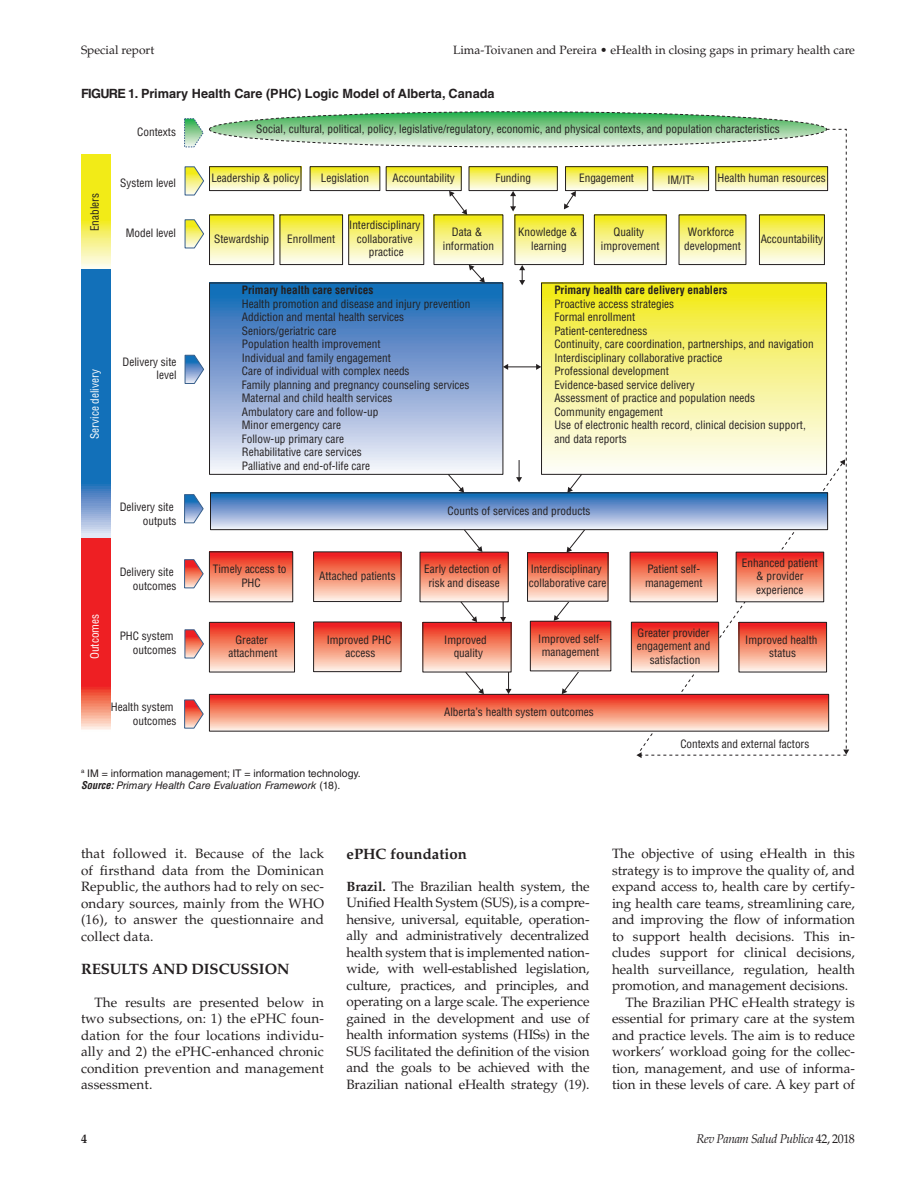
<style>
.page{position:relative;width:918px;height:1188px;background:#fff}
.page>*{position:absolute;margin:0;border:0;box-sizing:border-box;transform-origin:0 0}
.t1{font:700 15px "Palatino";letter-spacing:-.01em;color:#231f20}
.Text{font:13.5px/16.5px "Palatino";color:#231f20;text-align:justify}
.Figcap{font:700 12.75px "Helvetica LT Std";color:#231f20}
.t2{font:italic 12.6px "Palatino";letter-spacing:-.035em;color:#231f20;scale:.95 1}
.t3{font:700 12.6px "Palatino";color:#231f20;scale:.95 1}
.t4{font:12px "Palatino";color:#231f20}
.t5{font:condensed 11.25px/13.5px "Helvetica LT Std";color:#231f20;text-align:center}
.t6{font:condensed 11.25px "Helvetica LT Std";color:#fff}
.Fig_Source{font:10.5px "Helvetica LT Std";color:#231f20}
.Fig_Source-2{font:italic 10.5px "Helvetica LT Std";color:#231f20}
.s1{font-family:"Helvetica"}
.s2{font-weight:700}
.s3{font-weight:700;font-stretch:condensed}
.s4{font-style:normal}
</style>
<div class="page">
<svg style="left:81px;top:155px;width:29px;height:114px;background:#f4ee4c"></svg>
<svg style="left:81px;top:269px;width:29px;height:270px;background:#2a7bbe"></svg>
<svg style="left:81px;top:539px;width:29px;height:191px;background:#ef3937"></svg>
<svg style="left:184px;top:112px;width:665px;height:646px"></svg>
<p class="t4" style="left:81px;top:43px;width:75px">Special report</p>
<p class="t4" style="left:453px;top:43px;width:403px">Lima-Toivanen and Pereira • eHealth in closing gaps in primary health care</p>
<p class="Figcap" style="left:81px;top:86px;width:415px"><span class="s1">FIGURE 1.</span> Primary Health Care (PHC) Logic Model of Alberta, Canada</p>
<p class="t5" style="left:88px;top:231px;width:40px;rotate:-90deg">Enablers</p>
<p class="t5" style="left:137px;top:125px;width:40px">Contexts</p>
<p class="t5" style="left:120px;top:176px;width:57px">System level</p>
<p class="t5" style="left:126px;top:227px;width:52px">Model level</p>
<p class="t6" style="left:88px;top:439px;width:71px;rotate:-90deg">Service delivery</p>
<p class="t5" style="left:123px;top:355px;width:56px;text-align:right">Delivery site level</p>
<p class="t6" style="left:88px;top:659px;width:46px;rotate:-90deg">Outcomes</p>
<p class="t5" style="left:120px;top:500px;width:58px;text-align:right">Delivery site outputs</p>
<p class="t5" style="left:120px;top:566px;width:58px;text-align:right">Delivery site outcomes</p>
<p class="t5" style="left:120px;top:629px;width:58px;text-align:right">PHC system outcomes</p>
<p class="t5" style="left:111px;top:700px;width:67px;text-align:right">Health system outcomes</p>
<p class="t5" style="left:256px;top:122px;width:525px">Social, cultural, political, policy, legislative/regulatory, economic, and physical contexts, and population characteristics</p>
<p class="t5" style="left:211px;top:171px;width:90px">Leadership &amp; policy</p>
<p class="t5" style="left:321px;top:171px;width:50px">Legislation</p>
<p class="t5" style="left:392px;top:171px;width:64px">Accountability</p>
<p class="t5" style="left:495px;top:171px;width:37px">Funding</p>
<p class="t5" style="left:579px;top:171px;width:56px">Engagement</p>
<p class="t5" style="left:667px;top:173px;width:28px">IM/IT<sup>a</sup></p>
<p class="t5" style="left:718px;top:171px;width:110px">Health human resources</p>
<p class="t5" style="left:349px;top:219px;width:73px">Interdisciplinary collaborative practice</p>
<p class="t5" style="left:242px;top:283px;width:230px;text-align:left"><span class="s2">Primary health care services<br></span>Health promotion and disease and injury prevention Addiction and mental health services Seniors/geriatric care<br>Population health improvement<br>Individual and family engagement<br>Care of individual with complex needs<br>Family planning and pregnancy counseling services Maternal and child health services<br>Ambulatory care and follow-up<br>Minor emergency care<br>Follow-up primary care<br>Rehabilitative care services<br>Palliative and end-of-life care</p>
<p class="t5" style="left:448px;top:504px;width:145px">Counts of services and products</p>
<p class="t5" style="left:601px;top:225px;width:60px">Quality improvement</p>
<p class="t5" style="left:684px;top:225px;width:58px">Workforce development</p>
<p class="t5" style="left:443px;top:225px;width:53px">Data &amp; information</p>
<p class="t5" style="left:518px;top:225px;width:61px">Knowledge &amp; learning</p>
<p class="t5" style="left:214px;top:232px;width:56px">Stewardship</p>
<p class="t5" style="left:287px;top:232px;width:50px">Enrollment</p>
<p class="t5" style="left:761px;top:232px;width:64px">Accountability</p>
<p class="t5" style="left:554px;top:283px;width:261px;text-align:left"><span class="s2">Primary health care delivery enablers<br></span>Proactive access strategies<br>Formal enrollment<br>Patient-centeredness<br>Continuity, care coordination, partnerships, and navigation Interdisciplinary collaborative practice<br>Professional development<br>Evidence-based service delivery<br>Assessment of practice and population needs<br>Community engagement<br>Use of electronic health record, clinical decision support, and data reports</p>
<p class="t5" style="left:213px;top:562px;width:75px">Timely access to<br>PHC</p>
<p class="t5" style="left:319px;top:569px;width:78px">Attached patients</p>
<p class="t5" style="left:424px;top:563px;width:78px">Early detection of risk and disease</p>
<p class="t5" style="left:529px;top:563px;width:79px;text-align:left">Interdisciplinary collaborative care</p>
<p class="t5" style="left:645px;top:563px;width:59px;text-align:left">Patient self&shy;management</p>
<p class="t5" style="left:742px;top:556px;width:77px">Enhanced patient &amp; provider experience</p>
<p class="t5" style="left:228px;top:633px;width:51px">Greater attachment</p>
<p class="t5" style="left:327px;top:633px;width:66px">Improved PHC access</p>
<p class="t5" style="left:444px;top:633px;width:44px">Improved quality</p>
<p class="t5" style="left:538px;top:632px;width:66px">Improved self&shy;management</p>
<p class="t5" style="left:637px;top:626px;width:75px">Greater provider engagement and satisfaction</p>
<p class="t5" style="left:745px;top:633px;width:74px">Improved health status</p>
<p class="t5" style="left:444px;top:705px;width:151px">Alberta’s health system outcomes</p>
<p class="t5" style="left:680px;top:737px;width:131px">Contexts and external factors</p>
<p class="Fig_Source" style="left:81px;top:767px;width:281px"><sup>a</sup> IM = information management; IT = information technology.</p>
<p class="Fig_Source-2" style="left:81px;top:779px;width:261px"><span class="s3">Source:</span> Primary Health Care Evaluation Framework <span class="s4">(18).</span></p>
<p class="Text" style="left:81px;top:846px;width:245px">that followed it. Because of the lack of firsthand data from the Dominican Republic, the authors had to rely on sec&shy;ondary sources, mainly from the WHO (16), to answer the questionnaire and collect data.</p>
<h1 class="t1" style="left:81px;top:960px;width:210px">RESULTS AND DISCUSSION</h1>
<p class="Text" style="left:81px;top:994px;width:245px;text-indent:14px">The results are presented below in two subsections, on: 1) the ePHC foun&shy;dation for the four locations individu&shy;ally and 2) the ePHC-enhanced chronic condition prevention and management assessment.</p>
<h2 class="t1" style="left:346px;top:845px;width:122px">ePHC foundation</h2>
<p class="Text" style="left:346px;top:878px;width:245px"><span class="s2">Brazil.</span> The Brazilian health system, the Unified Health System (SUS), is a compre&shy;hensive, universal, equitable, operation&shy;ally and administratively decentralized health system that is implemented nation&shy;wide, with well-established legislation, culture, practices, and principles, and operating on a large scale. The experience gained in the development and use of health information systems (HISs) in the SUS facilitated the definition of the vision and the goals to be achieved with the Brazilian national eHealth strategy (19).</p>
<p class="Text" style="left:612px;top:846px;width:245px">The objective of using eHealth in this strategy is to improve the quality of, and expand access to, health care by certify&shy;ing health care teams, streamlining care, and improving the flow of information to support health decisions. This in&shy;cludes support for clinical decisions, health surveillance, regulation, health promotion, and management decisions.</p>
<p class="Text" style="left:612px;top:994px;width:245px;text-indent:14px">The Brazilian PHC eHealth strategy is essential for primary care at the system and practice levels. The aim is to reduce workers’ workload going for the collec&shy;tion, management, and use of informa&shy;tion in these levels of care. A key part of</p>
<p class="t3" style="left:81px;top:1131px;width:8px">4</p>
<p class="t2" style="left:697px;top:1131px;width:168px">Rev Panam Salud Publica <span class="s4">42, 2018</span></p>
</div>
